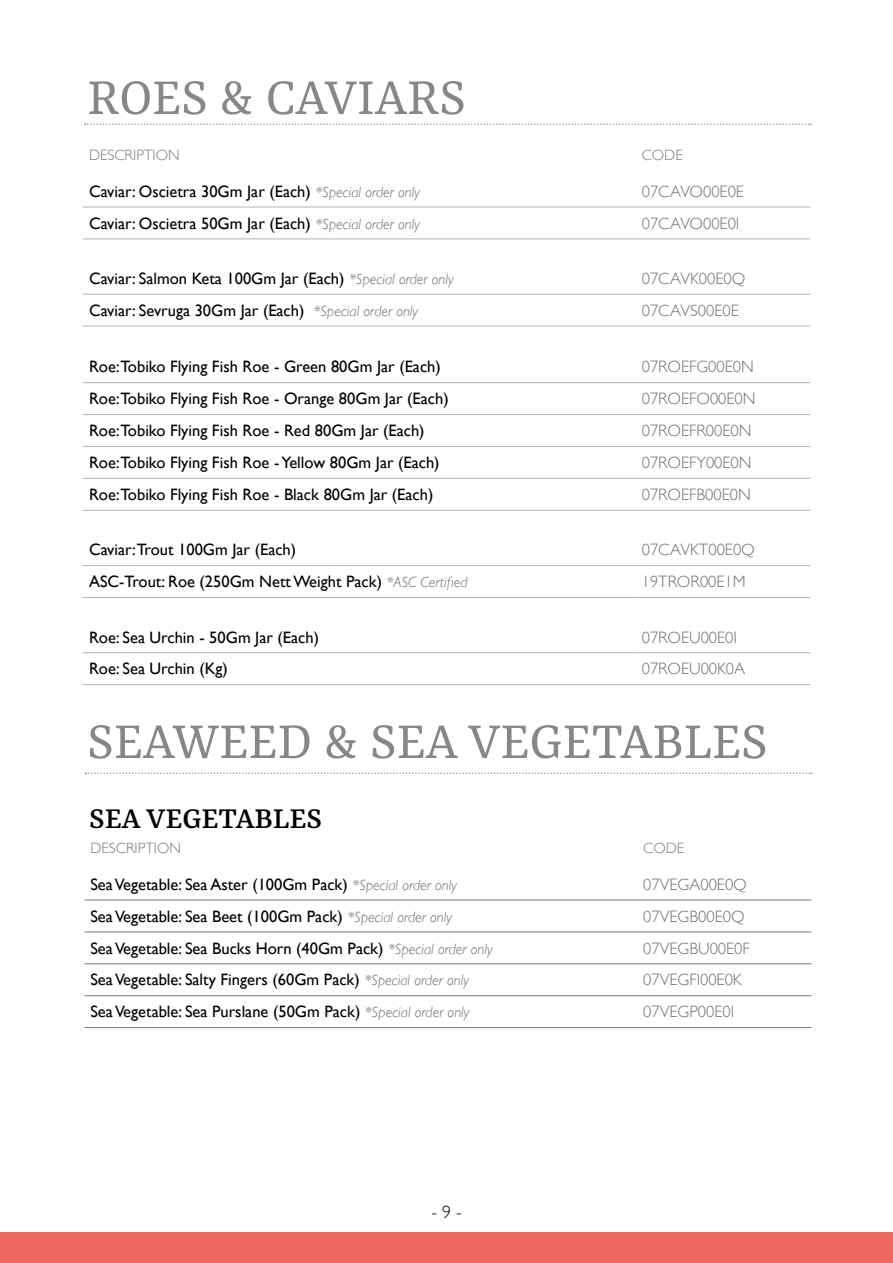
<style>
.page{position:relative;width:893px;height:1263px;background:#fff}
.page>*{position:absolute;margin:0;border:0;box-sizing:border-box;transform-origin:0 0}
.t1{font:57px "Rasa";color:#878787}
.t2{font:500 33px "Rasa";color:#000}
.t3{font:300 18px "Gill Sans";color:#000}
.t4{font:16.5px "Gill Sans";color:#000}
.t5{font:300 16.5px "Gill Sans";color:#706f6f}
.t6{font:300 15px "Gill Sans";color:#7c7b7b}
.s1{font-weight:300;font-style:italic;font-size:15px;color:#706f6f}
</style>
<div class="page">
<div style="left:0;top:1232px;width:893px;height:31px;background:#ec6762"></div>
<svg style="left:85px;top:123px;width:726px;height:2px"></svg>
<hr style="left:84px;top:900px;width:553px;height:1px;background:#7c7b7b">
<hr style="left:637px;top:900px;width:174px;height:1px;background:#7c7b7b">
<hr style="left:84px;top:932px;width:553px;height:1px;background:#7c7b7b">
<hr style="left:637px;top:932px;width:174px;height:1px;background:#7c7b7b">
<hr style="left:84px;top:963px;width:553px;height:1px;background:#7c7b7b">
<hr style="left:637px;top:963px;width:174px;height:1px;background:#7c7b7b">
<hr style="left:84px;top:995px;width:553px;height:1px;background:#7c7b7b">
<hr style="left:637px;top:995px;width:174px;height:1px;background:#7c7b7b">
<hr style="left:84px;top:1027px;width:553px;height:1px;background:#7c7b7b">
<hr style="left:637px;top:1027px;width:174px;height:1px;background:#7c7b7b">
<svg style="left:86px;top:772px;width:726px;height:2px"></svg>
<hr style="left:83px;top:565px;width:553px;height:1px;background:#b3b2b2">
<hr style="left:636px;top:565px;width:174px;height:1px;background:#b3b2b2">
<hr style="left:83px;top:238px;width:553px;height:1px;background:#b3b2b2">
<hr style="left:636px;top:238px;width:174px;height:1px;background:#b3b2b2">
<hr style="left:83px;top:207px;width:553px;height:1px;background:#b3b2b2">
<hr style="left:636px;top:207px;width:174px;height:1px;background:#b3b2b2">
<hr style="left:83px;top:294px;width:553px;height:1px;background:#b3b2b2">
<hr style="left:636px;top:294px;width:174px;height:1px;background:#b3b2b2">
<hr style="left:83px;top:326px;width:553px;height:1px;background:#b3b2b2">
<hr style="left:636px;top:326px;width:174px;height:1px;background:#b3b2b2">
<hr style="left:83px;top:382px;width:553px;height:1px;background:#b3b2b2">
<hr style="left:636px;top:382px;width:174px;height:1px;background:#b3b2b2">
<hr style="left:83px;top:414px;width:553px;height:1px;background:#b3b2b2">
<hr style="left:636px;top:414px;width:174px;height:1px;background:#b3b2b2">
<hr style="left:83px;top:446px;width:553px;height:1px;background:#b3b2b2">
<hr style="left:636px;top:446px;width:174px;height:1px;background:#b3b2b2">
<hr style="left:83px;top:478px;width:553px;height:1px;background:#b3b2b2">
<hr style="left:636px;top:478px;width:174px;height:1px;background:#b3b2b2">
<hr style="left:83px;top:510px;width:553px;height:1px;background:#b3b2b2">
<hr style="left:636px;top:510px;width:174px;height:1px;background:#b3b2b2">
<hr style="left:83px;top:597px;width:553px;height:1px;background:#b3b2b2">
<hr style="left:636px;top:597px;width:174px;height:1px;background:#b3b2b2">
<hr style="left:83px;top:652px;width:553px;height:1px;background:#b3b2b2">
<hr style="left:636px;top:652px;width:174px;height:1px;background:#b3b2b2">
<hr style="left:83px;top:684px;width:553px;height:1px;background:#b3b2b2">
<hr style="left:636px;top:684px;width:174px;height:1px;background:#b3b2b2">
<h1 class="t1" style="left:87px;top:64px;width:380px">ROES &amp; CAVIARS</h1>
<p class="t6" style="left:89px;top:144px;width:92px">DESCRIPTION</p>
<p class="t6" style="left:642px;top:144px;width:42px">CODE</p>
<p class="t4" style="left:89px;top:181px;width:333px">Caviar: Oscietra 30Gm Jar (Each) <span class="s1">*Special order only</span></p>
<p class="t5" style="left:642px;top:178px;width:104px">07CAVO00E0E</p>
<p class="t4" style="left:89px;top:213px;width:333px">Caviar: Oscietra 50Gm Jar (Each) <span class="s1">*Special order only</span></p>
<p class="t5" style="left:642px;top:210px;width:99px">07CAVO00E0I</p>
<p class="t4" style="left:89px;top:269px;width:366px">Caviar: Salmon Keta 100Gm Jar (Each) <span class="s1">*Special order only</span></p>
<p class="t5" style="left:642px;top:265px;width:105px">07CAVK00E0Q</p>
<p class="t4" style="left:89px;top:301px;width:331px">Caviar: Sevruga 30Gm Jar (Each) <span class="s1">*Special order only</span></p>
<p class="t5" style="left:642px;top:297px;width:99px">07CAVS00E0E</p>
<p class="t4" style="left:89px;top:356px;width:353px">Roe:Tobiko Flying Fish Roe - Green 80Gm Jar (Each)</p>
<p class="t5" style="left:642px;top:353px;width:114px">07ROEFG00E0N</p>
<p class="t4" style="left:89px;top:389px;width:361px">Roe:Tobiko Flying Fish Roe - Orange 80Gm Jar (Each)</p>
<p class="t5" style="left:642px;top:386px;width:115px">07ROEFO00E0N</p>
<p class="t4" style="left:89px;top:421px;width:337px">Roe:Tobiko Flying Fish Roe - Red 80Gm Jar (Each)</p>
<p class="t5" style="left:642px;top:418px;width:111px">07ROEFR00E0N</p>
<p class="t4" style="left:89px;top:453px;width:352px">Roe:Tobiko Flying Fish Roe - Yellow 80Gm Jar (Each)</p>
<p class="t5" style="left:642px;top:450px;width:111px">07ROEFY00E0N</p>
<p class="t4" style="left:89px;top:485px;width:346px">Roe:Tobiko Flying Fish Roe - Black 80Gm Jar (Each)</p>
<p class="t5" style="left:642px;top:482px;width:110px">07ROEFB00E0N</p>
<p class="t4" style="left:89px;top:540px;width:209px">Caviar:Trout 100Gm Jar (Each)</p>
<p class="t5" style="left:642px;top:537px;width:115px">07CAVKT00E0Q</p>
<p class="t4" style="left:89px;top:572px;width:380px">ASC-Trout: Roe (250Gm Nett Weight Pack) <span class="s1">*ASC Certified</span></p>
<p class="t5" style="left:642px;top:569px;width:105px">19TROR00E1M</p>
<p class="t4" style="left:89px;top:627px;width:232px">Roe: Sea Urchin - 50Gm Jar (Each)</p>
<p class="t5" style="left:642px;top:624px;width:97px">07ROEU00E0I</p>
<p class="t4" style="left:89px;top:659px;width:140px">Roe: Sea Urchin (Kg)</p>
<p class="t5" style="left:642px;top:656px;width:105px">07ROEU00K0A</p>
<h1 class="t1" style="left:87px;top:708px;width:682px">SEAWEED &amp; SEA VEGETABLES</h1>
<h2 class="t2" style="left:89px;top:798px;width:234px">SEA VEGETABLES</h2>
<p class="t6" style="left:90px;top:837px;width:92px">DESCRIPTION</p>
<p class="t6" style="left:643px;top:837px;width:42px">CODE</p>
<p class="t4" style="left:90px;top:874px;width:368px">Sea Vegetable: Sea Aster (100Gm Pack) <span class="s1">*Special order only</span></p>
<p class="t5" style="left:643px;top:871px;width:105px">07VEGA00E0Q</p>
<p class="t4" style="left:90px;top:906px;width:363px">Sea Vegetable: Sea Beet (100Gm Pack) <span class="s1">*Special order only</span></p>
<p class="t5" style="left:643px;top:903px;width:103px">07VEGB00E0Q</p>
<p class="t4" style="left:90px;top:938px;width:404px">Sea Vegetable: Sea Bucks Horn (40Gm Pack) <span class="s1">*Special order only</span></p>
<p class="t5" style="left:643px;top:935px;width:108px">07VEGBU00E0F</p>
<p class="t4" style="left:90px;top:970px;width:380px">Sea Vegetable: Salty Fingers (60Gm Pack) <span class="s1">*Special order only</span></p>
<p class="t5" style="left:643px;top:967px;width:100px">07VEGFI00E0K</p>
<p class="t4" style="left:90px;top:1002px;width:381px">Sea Vegetable: Sea Purslane (50Gm Pack) <span class="s1">*Special order only</span></p>
<p class="t5" style="left:643px;top:999px;width:92px">07VEGP00E0I</p>
<p class="t3" style="left:431px;top:1198px;width:32px">- 9 -</p>
</div>
